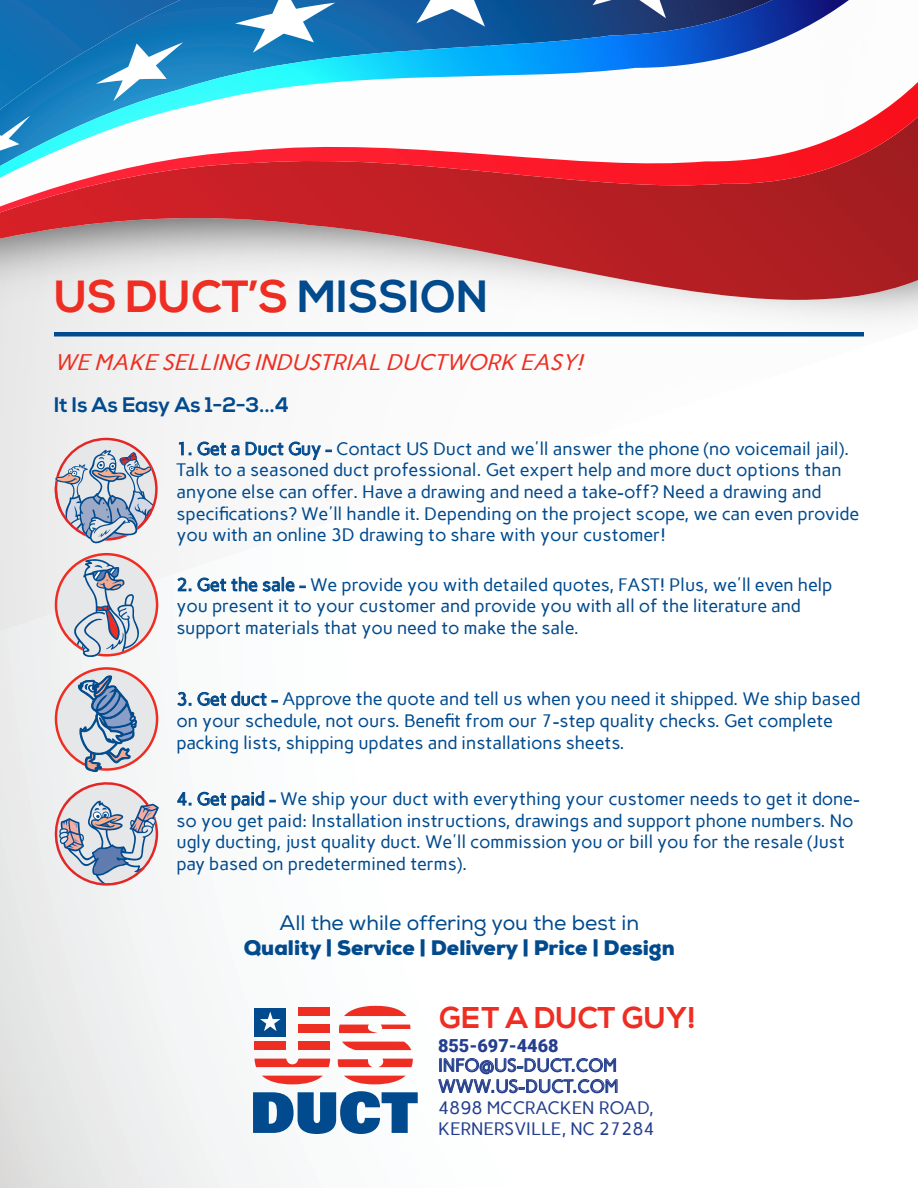
<style>
.page{position:relative;width:918px;height:1188px;background:#fff}
.page>*{position:absolute;margin:0;border:0;box-sizing:border-box;transform-origin:0 0}
.t1{font:700 45px "Nexa";color:#ee2e22}
.t2{font:700 30px "Nexa";color:#ee2e22}
.t3{font:italic 22.5px "Carme";color:#ee2e22}
.t4{font:900 21px "Nexa";color:#004a8d}
.t5{font:21px "Nexa";color:#004a8d}
.t6{font:700 21px "Nexa";color:#004a8d}
.t7{font:18px/21.6px "Carme";letter-spacing:-.005em;color:#004a8d}
.t8{font:18px/21px "Carme";color:#253f8e}
.s1{color:#004a8d}
.s2{font-family:"Roboto";font-weight:900}
</style>
<div class="page">
<svg style="left:0;top:643px;width:598px;height:545px"></svg>
<svg style="left:0;top:309px;width:918px;height:7px"></svg>
<svg style="left:0;top:213px;width:918px;height:96px"></svg>
<img style="left:183px;top:0;width:666px;height:82px">
<img style="left:0;top:82px;width:918px;height:131px">
<svg style="left:575px;top:0;width:120px;height:18px;background:#334f83"></svg>
<svg style="left:398px;top:0;width:113px;height:27px"></svg>
<svg style="left:235px;top:0;width:100px;height:53px"></svg>
<svg style="left:0;top:0;width:183px;height:173px"></svg>
<svg style="left:253px;top:1091px;width:165px;height:43px"></svg>
<div style="left:299px;top:1008px;width:31px;height:8px;background:#ee2e22"></div>
<svg style="left:344px;top:1006px;width:62px;height:10px"></svg>
<div style="left:254px;top:1008px;width:32px;height:29px;background:#004a8d"></div>
<div style="left:299px;top:1025px;width:31px;height:8px;background:#ee2e22"></div>
<svg style="left:339px;top:1025px;width:71px;height:8px"></svg>
<div style="left:254px;top:1042px;width:32px;height:8px;background:#ee2e22"></div>
<svg style="left:342px;top:1042px;width:69px;height:8px"></svg>
<div style="left:299px;top:1042px;width:31px;height:8px;background:#ee2e22"></div>
<svg style="left:338px;top:1059px;width:75px;height:8px"></svg>
<svg style="left:255px;top:1059px;width:75px;height:8px"></svg>
<svg style="left:344px;top:1076px;width:62px;height:8px"></svg>
<svg style="left:262px;top:1076px;width:61px;height:8px"></svg>
<svg style="left:260px;top:1012px;width:21px;height:19px"></svg>
<svg style="left:438px;top:1058px;width:180px;height:35px"></svg>
<svg style="left:179px;top:441px;width:12px;height:15px"></svg>
<svg style="left:197px;top:441px;width:135px;height:19px"></svg>
<svg style="left:55px;top:438px;width:103px;height:220px"></svg>
<svg style="left:177px;top:577px;width:14px;height:15px"></svg>
<svg style="left:197px;top:577px;width:109px;height:15px"></svg>
<svg style="left:55px;top:667px;width:103px;height:105px"></svg>
<svg style="left:177px;top:692px;width:14px;height:14px"></svg>
<svg style="left:197px;top:691px;width:81px;height:15px"></svg>
<svg style="left:51px;top:778px;width:108px;height:109px;background:#c7c2cd"></svg>
<svg style="left:177px;top:792px;width:14px;height:14px"></svg>
<svg style="left:197px;top:791px;width:79px;height:19px"></svg>
<hr style="left:54px;top:332px;width:810px;height:4px;background:#004a8d">
<p class="t1" style="left:54px;top:270px;width:436px">US DUCT’S <span class="s1">MISSION</span></p>
<p class="t3" style="left:54px;top:349px;width:537px">WEMAKESELLING INDUSTRIALDUCTWORK EASY!</p>
<p class="t6" style="left:54px;top:392px;width:237px">It Is As Easy As 1-2-3...4</p>
<p class="t7" style="left:176px;top:438px;width:684px">1. Get a Duct Guy - Contact US Duct and we'll answer the phone (no voicemail jail).<br>Talk to a seasoned duct professional. Get expert help and more duct options than anyone else can offer. Have a drawing and need a take-off? Need a drawing and specifications? We'll handle it. Depending on the project scope, we can even provide you with an online 3D drawing to share with your customer!</p>
<p class="t7" style="left:176px;top:574px;width:657px">2. Get the sale - We provide you with detailed quotes, FAST! Plus, we'll even help you present it to your customer and provide you with all of the literature and support materials that you need to make the sale.</p>
<p class="t7" style="left:176px;top:688px;width:686px">3. Get duct - Approve the quote and tell us when you need it shipped. We ship based on your schedule, not ours. Benefit from our 7-step quality checks. Get complete packing lists, shipping updates and installations sheets.</p>
<p class="t7" style="left:176px;top:788px;width:685px">4. Get paid - We ship your duct with everything your customer needs to get it done&shy;so you get paid: Installation instructions, drawings and support phone numbers. No ugly ducting, just quality duct. We'll commission you or bill you for the resale (Just pay based on predetermined terms).</p>
<p class="t5" style="left:280px;top:910px;width:361px">All the while offering you the best in</p>
<p class="t4" style="left:244px;top:934px;width:433px">Quality | Service | Delivery | Price | Design</p>
<p class="t2" style="left:440px;top:1001px;width:258px">GET A DUCT GUY!</p>
<p class="t8" style="left:438px;top:1036px;width:180px;line-height:19.2px"><span class="s2">855-697-4468<br></span>INFO@US-DUCT.COM</p>
<p class="t8" style="left:438px;top:1076px;width:218px">WWW.US-DUCT.COM<br>4898 MCCRACKEN ROAD,<br>KERNERSVILLE, NC 27284</p>
</div>
